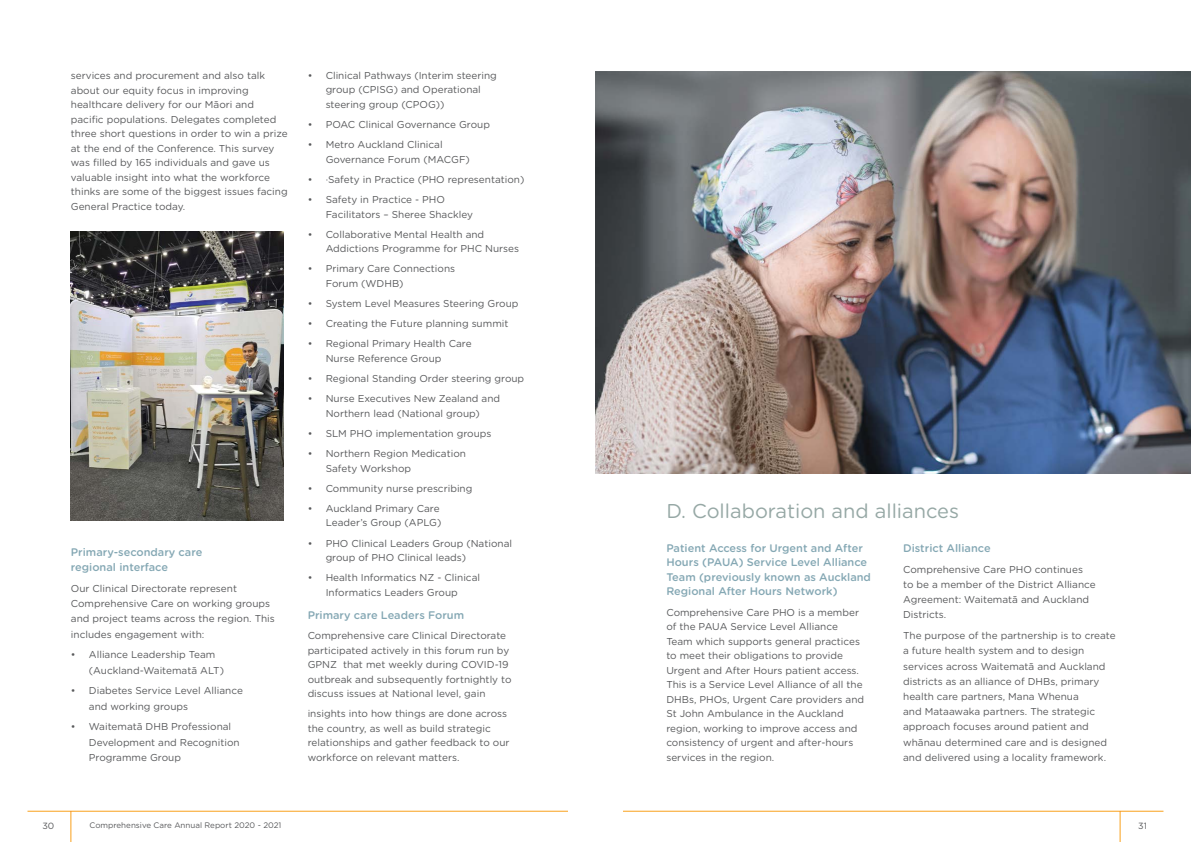
<style>
.page{position:relative;width:1191px;height:842px;background:#fff}
.page>*{position:absolute;margin:0;border:0;box-sizing:border-box;transform-origin:0 0}
.Heading_2_-_Contents{font:20px "Gotham Rounded";color:#96a8a5}
.Heading_3{font:500 11px/14.5px "Gotham Rounded";color:#85a8b4}
.Body_Copy{font:10px/14.5px "Gotham Rounded";color:#58595b}
.t1{font:9px "Gotham Rounded";color:#58595b}
.t2{font:8px "Gotham Rounded";color:#58595b}
</style>
<div class="page">
<hr style="left:27px;top:811px;width:541px;height:1px;background:#f9a01b">
<hr style="left:71px;top:811px;width:1px;height:31px;background:#f9a01b">
<hr style="left:623px;top:811px;width:540px;height:1px;background:#f9a01b">
<hr style="left:1120px;top:811px;width:1px;height:31px;background:#f9a01b">
<img style="left:71px;top:231px;width:212px;height:290px">
<img style="left:595px;top:71px;width:596px;height:403px">
<p class="Body_Copy" style="left:71px;top:68px;width:218px">services and procurement and also talk about our equity focus in improving healthcare delivery for our Māori and pacific populations. Delegates completed three short questions in order to win a prize at the end of the Conference. This survey was filled by 165 individuals and gave us valuable insight into what the workforce thinks are some of the biggest issues facing General Practice today.</p>
<p class="Body_Copy" style="left:326px;top:68px;width:173px;text-indent:-18px">• Clinical Pathways (Interim steering group (CPISG) and Operational steering group (CPOG))</p>
<p class="Body_Copy" style="left:308px;top:117px;width:184px">• POAC Clinical Governance Group</p>
<p class="Body_Copy" style="left:326px;top:137px;width:146px;text-indent:-18px">• Metro Auckland Clinical<br>Governance Forum (MACGF)</p>
<p class="Body_Copy" style="left:308px;top:172px;width:218px">• ·Safety in Practice (PHO representation)</p>
<p class="Body_Copy" style="left:326px;top:192px;width:149px;text-indent:-18px">• Safety in Practice - PHO<br>Facilitators – Sheree Shackley</p>
<p class="Body_Copy" style="left:326px;top:226px;width:195px;text-indent:-18px">• Collaborative Mental Health and<br>Addictions Programme for PHC Nurses</p>
<p class="Body_Copy" style="left:326px;top:261px;width:131px;text-indent:-18px">• Primary Care Connections<br>Forum (WDHB)</p>
<p class="Body_Copy" style="left:308px;top:296px;width:212px">• System Level Measures Steering Group</p>
<p class="Body_Copy" style="left:308px;top:316px;width:202px">• Creating the Future planning summit</p>
<p class="Body_Copy" style="left:326px;top:336px;width:147px;text-indent:-18px">• Regional Primary Health Care<br>Nurse Reference Group</p>
<p class="Body_Copy" style="left:308px;top:371px;width:218px">• Regional Standing Order steering group</p>
<p class="Body_Copy" style="left:308px;top:391px;width:194px;text-align:center">• Nurse Executives New Zealand and<br>Northern lead (National group)</p>
<p class="Body_Copy" style="left:308px;top:426px;width:185px">• SLM PHO implementation groups</p>
<p class="Body_Copy" style="left:326px;top:446px;width:142px;text-indent:-18px">• Northern Region Medication<br>Safety Workshop</p>
<p class="Body_Copy" style="left:308px;top:481px;width:166px">• Community nurse prescribing</p>
<p class="Body_Copy" style="left:308px;top:501px;width:135px;text-align:right">• Auckland Primary Care<br>Leader’s Group (APLG)</p>
<p class="Body_Copy" style="left:326px;top:535px;width:188px;text-indent:-18px">• PHO Clinical Leaders Group (National group of PHO Clinical leads)</p>
<p class="Body_Copy" style="left:308px;top:570px;width:174px;text-align:center">• Health Informatics NZ - Clinical<br>Informatics Leaders Group</p>
<p class="Heading_3" style="left:308px;top:607px;width:158px">Primary care Leaders Forum</p>
<p class="Body_Copy" style="left:308px;top:628px;width:205px">Comprehensive care Clinical Directorate participated actively in this forum run by GPNZ that met weekly during COVID-19 outbreak and subsequently fortnightly to discuss issues at National level, gain</p>
<p class="Body_Copy" style="left:308px;top:706px;width:203px">insights into how things are done across the country, as well as build strategic relationships and gather feedback to our workforce on relevant matters.</p>
<p class="Heading_3" style="left:71px;top:544px;width:133px;line-height:15.2px">Primary-secondary care regional interface</p>
<p class="Body_Copy" style="left:71px;top:580px;width:205px;line-height:15.2px">Our Clinical Directorate represent Comprehensive Care on working groups and project teams across the region. This includes engagement with:</p>
<p class="Body_Copy" style="left:89px;top:647px;width:137px;line-height:15.2px;text-indent:-18px">• Alliance Leadership Team (Auckland-Waitematā ALT)</p>
<p class="Body_Copy" style="left:89px;top:683px;width:155px;line-height:15.2px;text-indent:-18px">• Diabetes Service Level Alliance and working groups</p>
<p class="Body_Copy" style="left:89px;top:719px;width:152px;line-height:15.2px;text-indent:-18px">• Waitematā DHB Professional<br>Development and Recognition<br>Programme Group</p>
<p class="Heading_2_-_Contents" style="left:666px;top:497px;width:294px">D. Collaboration and alliances</p>
<p class="Heading_3" style="left:903px;top:540px;width:89px">District Alliance</p>
<p class="Body_Copy" style="left:903px;top:561px;width:194px;line-height:15.2px">Comprehensive Care PHO continues to be a member of the District Alliance<br>Agreement: Waitematā and Auckland<br>Districts.</p>
<p class="Body_Copy" style="left:903px;top:628px;width:214px;line-height:15.2px">The purpose of the partnership is to create a future health system and to design services across Waitematā and Auckland districts as an alliance of DHBs, primary health care partners, Mana Whenua<br>and Mataawaka partners. The strategic approach focuses around patient and whānau determined care and is designed and delivered using a locality framework.</p>
<p class="Heading_3" style="left:666px;top:540px;width:206px">Patient Access for Urgent and After Hours (PAUA) Service Level Alliance Team (previously known as Auckland Regional After Hours Network)</p>
<p class="Body_Copy" style="left:666px;top:604px;width:199px">Comprehensive Care PHO is a member of the PAUA Service Level Alliance Team which supports general practices to meet their obligations to provide Urgent and After Hours patient access.<br>This is a Service Level Alliance of all the DHBs, PHOs, Urgent Care providers and St John Ambulance in the Auckland region, working to improve access and consistency of urgent and after-hours services in the region.</p>
<p class="t1" style="left:42px;top:819px;width:13px">30</p>
<p class="t2" style="left:90px;top:819px;width:193px">Comprehensive Care Annual Report 2020 - 2021</p>
<p class="t1" style="left:1138px;top:819px;width:10px">31</p>
</div>
